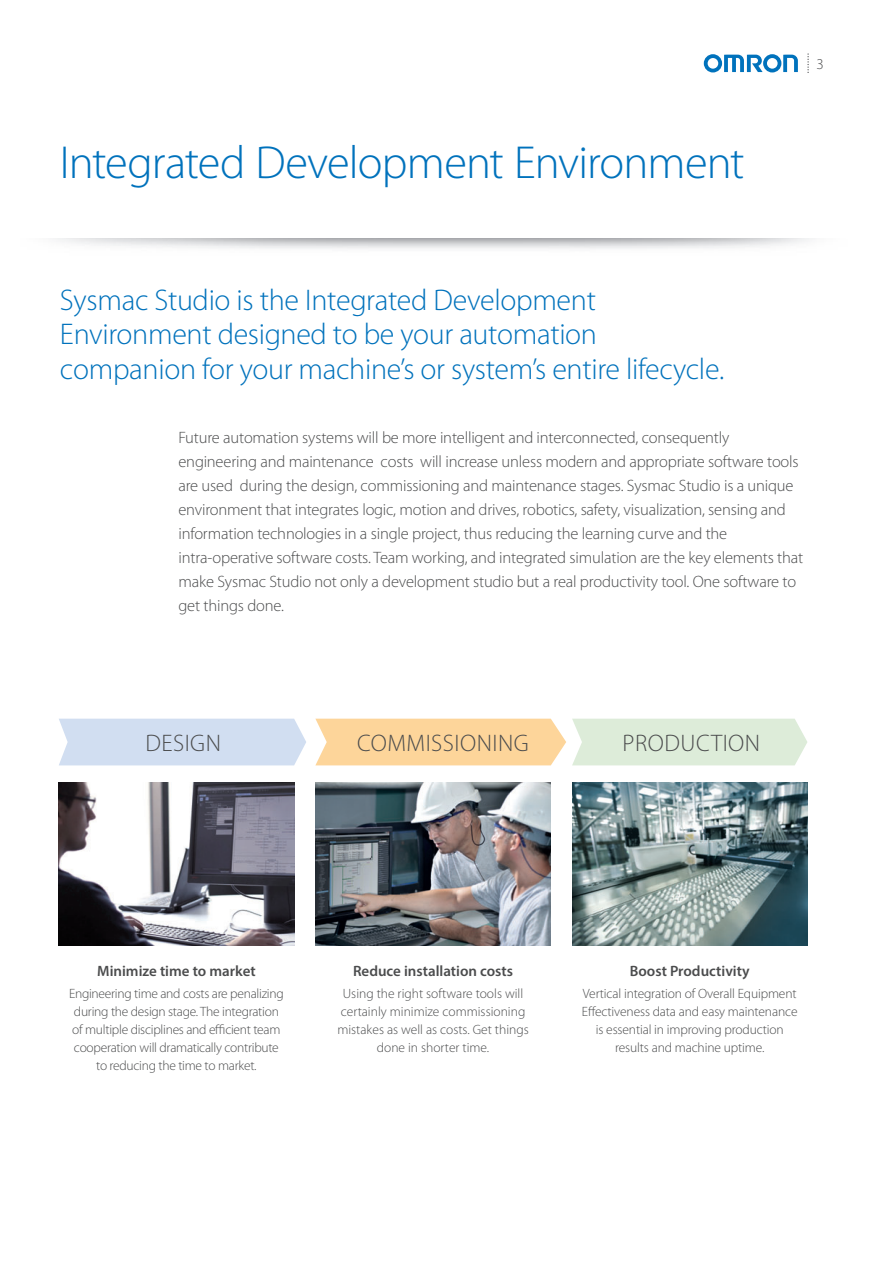
<style>
.page{position:relative;width:893px;height:1263px;background:#fff}
.page>*{position:absolute;margin:0;border:0;box-sizing:border-box;transform-origin:0 0}
.t1{font:300 46.5px "Myriad Pro";letter-spacing:-.02em;color:#0072bc}
.t2{font:300 30px/34.5px "Myriad Pro";letter-spacing:-.01em;color:#0072bc}
.t3{font:300 24px "Myriad Pro";letter-spacing:.02em;color:#4b4c4d}
.t4{font:300 16.5px/24px "Myriad Pro";letter-spacing:-.01em;color:#4b4c4d}
.t5{font:600 15px "Myriad Pro";color:#4b4c4d}
.t6{font:300 15px "Myriad Pro";color:#4b4c4d}
.t7{font:300 13.5px/18px "Myriad Pro";letter-spacing:-.01em;color:#4b4c4d;text-align:center}
</style>
<div class="page">
<svg style="left:807px;top:53px;width:1px;height:20px"></svg>
<svg style="left:703px;top:54px;width:94px;height:18px"></svg>
<img style="left:59px;top:783px;width:235px;height:162px">
<img style="left:315px;top:783px;width:235px;height:162px">
<img style="left:572px;top:783px;width:235px;height:162px">
<div style="left:59px;top:719px;width:247px;height:46px;background:#d1def1"></div>
<div style="left:315px;top:719px;width:251px;height:46px;background:#fdd59a"></div>
<div style="left:572px;top:719px;width:235px;height:46px;background:#ddecd9"></div>
<h1 class="t1" style="left:60px;top:145px;width:686px">Integrated Development Environment</h1>
<p class="t6" style="left:816px;top:59px;width:9px">3</p>
<h2 class="t2" style="left:60px;top:285px;width:665px">Sysmac Studio is the Integrated Development<br>Environment designed to be your automation companion for your machine’s or system’s entire lifecycle.</h2>
<p class="t4" style="left:178px;top:427px;width:626px">Future automation systems will be more intelligent and interconnected, consequently engineering and maintenance costs will increase unless modern and appropriate software tools are used during the design, commissioning and maintenance stages. Sysmac Studio is a unique environment that integrates logic, motion and drives, robotics, safety, visualization, sensing and information technologies in a single project, thus reducing the learning curve and the intra-operative software costs. Team working, and integrated simulation are the key elements that make Sysmac Studio not only a development studio but a real productivity tool. One software to get things done.</p>
<h3 class="t3" style="left:145px;top:734px;width:77px">DESIGN</h3>
<h3 class="t3" style="left:357px;top:734px;width:173px">COMMISSIONING</h3>
<h3 class="t3" style="left:622px;top:734px;width:139px">PRODUCTION</h3>
<p class="t5" style="left:97px;top:965px;width:160px">Minimize time to market</p>
<p class="t7" style="left:69px;top:986px;width:216px">Engineering time and costs are penalizing during the design stage. The integration of multiple disciplines and efficient team cooperation will dramatically contribute to reducing the time to market.</p>
<p class="t5" style="left:353px;top:965px;width:161px">Reduce installation costs</p>
<p class="t7" style="left:337px;top:986px;width:193px">Using the right software tools will certainly minimize commissioning mistakes as well as costs. Get things done in shorter time.</p>
<p class="t5" style="left:630px;top:965px;width:121px">Boost Productivity</p>
<p class="t7" style="left:582px;top:986px;width:217px">Vertical integration of Overall Equipment Effectiveness data and easy maintenance is essential in improving production results and machine uptime.</p>
</div>
